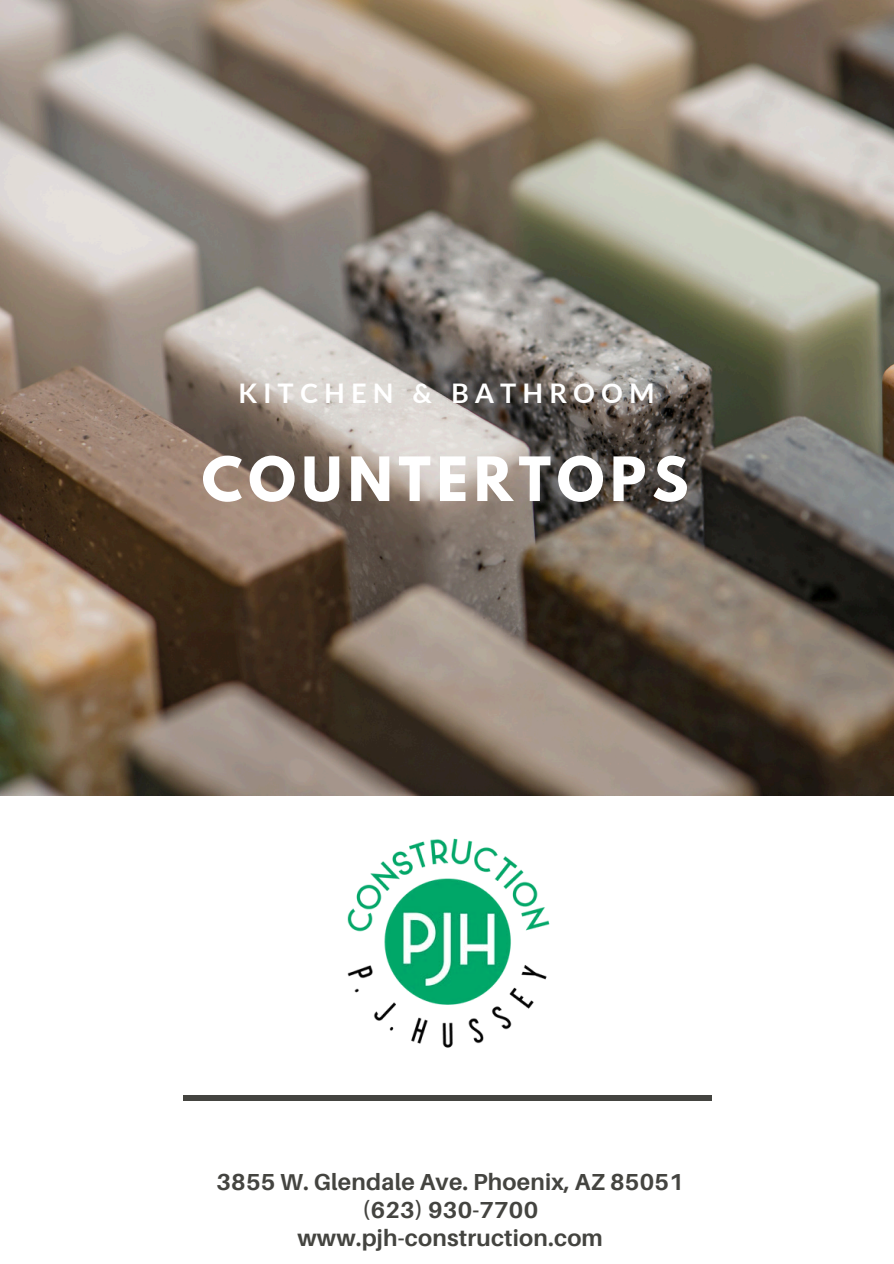
<style>
.page{position:relative;width:894px;height:1264px;background:#fff}
.page>*{position:absolute;margin:0;border:0;box-sizing:border-box;transform-origin:0 0}
.t1{font:700 54px "League Spartan";letter-spacing:.11em;color:#fff}
.t2{font:700 27px "Lato";letter-spacing:.23em;color:#fff}
.t3{font:700 23.25px/28.2px "Aileron";letter-spacing:.01em;color:#444440;text-align:center}
</style>
<div class="page">
<div style="left:183px;top:1095px;width:528px;height:6px;background:#444440"></div>
<img style="left:292px;top:795px;width:311px;height:253px">
<img style="left:0;top:0;width:893px;height:795px">
<p class="t2" style="left:238px;top:376px;width:417px">KITCHEN &amp; BATHROOM</p>
<h1 class="t1" style="left:202px;top:452px;width:488px">COUNTERTOPS</h1>
<p class="t3" style="left:216px;top:1167px;width:468px">3855 W. Glendale Ave. Phoenix, AZ 85051 (623) 930-7700</p>
<p class="t3" style="left:297px;top:1223px;width:307px">www.pjh-construction.com</p>
</div>
